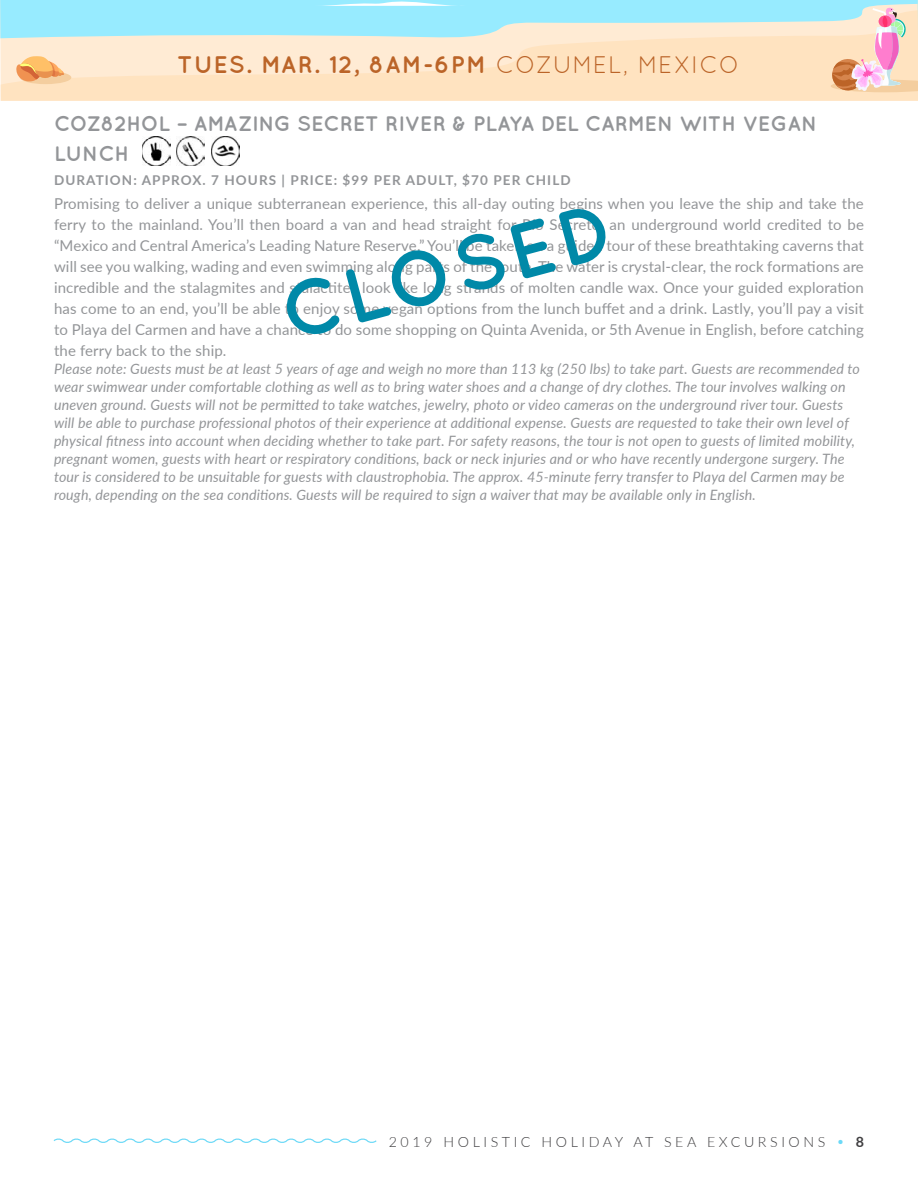
<style>
.page{position:relative;width:918px;height:1188px;background:#fff}
.page>*{position:absolute;margin:0;border:0;box-sizing:border-box;transform-origin:0 0}
.t1{font:700 78px "Quicksand";color:#0089a8}
.t2{font:700 24px "Quicksand";letter-spacing:.05em;color:#bb6428}
.t3{font:700 21px/30px "Quicksand";color:#939598}
.t4{font:15px/21px "Lato";letter-spacing:.01em;color:#939598;text-align:justify}
.t5{font:italic 14.25px/18px "Lato";letter-spacing:.01em;color:#939598}
.t6{font:300 14.25px "Lato";letter-spacing:.25em;color:#414042}
.t7{font:700 13.5px "Lato";letter-spacing:.08em;color:#939598}
.s1{font-weight:400}
.s2{color:#6bd9f7}
.s3{font-weight:700}
</style>
<div class="page">
<svg style="left:53px;top:1138px;width:324px;height:5px"></svg>
<div style="left:1px;top:92px;width:917px;height:8px;background:#ffe3c0"></div>
<svg style="left:0;top:0;width:918px;height:92px;background:#dde5d8"></svg>
<img style="left:142px;top:137px;width:28px;height:28px">
<img style="left:176px;top:137px;width:29px;height:28px">
<img style="left:211px;top:137px;width:29px;height:28px">
<h2 class="t2" style="left:177px;top:50px;width:564px">TUES. MAR. 12, 8AM-6PM <span class="s1">COZUMEL, MEXICO</span></h2>
<h3 class="t3" style="left:54px;top:108px;width:765px">COZ82HOL – AMAZING SECRET RIVER &amp; PLAYA DEL CARMEN WITH VEGAN<br>LUNCH</h3>
<p class="t7" style="left:54px;top:170px;width:518px">DURATION: APPROX. 7 HOURS | PRICE: $99 PER ADULT, $70 PER CHILD</p>
<p class="t4" style="left:54px;top:192px;width:811px">Promising to deliver a unique subterranean experience, this all-day outing begins when you leave the ship and take the ferry to the mainland. You’ll then board a van and head straight for Río Secreto, an underground world credited to be “Mexico and Central America’s Leading Nature Reserve.” You’ll be taken on a guided tour of these breathtaking caverns that will see you walking, wading and even swimming along parts of the route. The water is crystal-clear, the rock formations are incredible and the stalagmites and stalactites look like long strands of molten candle wax. Once your guided exploration has come to an end, you’ll be able to enjoy some vegan options from the lunch buffet and a drink. Lastly, you’ll pay a visit to Playa del Carmen and have a chance to do some shopping on Quinta Avenida, or 5th Avenue in English, before catching the ferry back to the ship.</p>
<p class="t5" style="left:54px;top:359px;width:807px">Please note: Guests must be at least 5 years of age and weigh no more than 113 kg (250 lbs) to take part. Guests are recommended to wear swimwear under comfortable clothing as well as to bring water shoes and a change of dry clothes. The tour involves walking on uneven ground. Guests will not be permitted to take watches, jewelry, photo or video cameras on the underground river tour. Guests will be able to purchase professional photos of their experience at additional expense. Guests are requested to take their own level of physical fitness into account when deciding whether to take part. For safety reasons, the tour is not open to guests of limited mobility, pregnant women, guests with heart or respiratory conditions, back or neck injuries and or who have recently undergone surgery. The tour is considered to be unsuitable for guests with claustrophobia. The approx. 45-minute ferry transfer to Playa del Carmen may be rough, depending on the sea conditions. Guests will be required to sign a waiver that may be available only in English.</p>
<h1 class="t1" style="left:270px;top:270px;width:342px;rotate:-15deg">CLOSED</h1>
<p class="t6" style="left:389px;top:1132px;width:477px">2019 HOLISTIC HOLIDAY AT SEA EXCURSIONS <span class="s2">•</span> <span class="s3">8</span></p>
</div>
